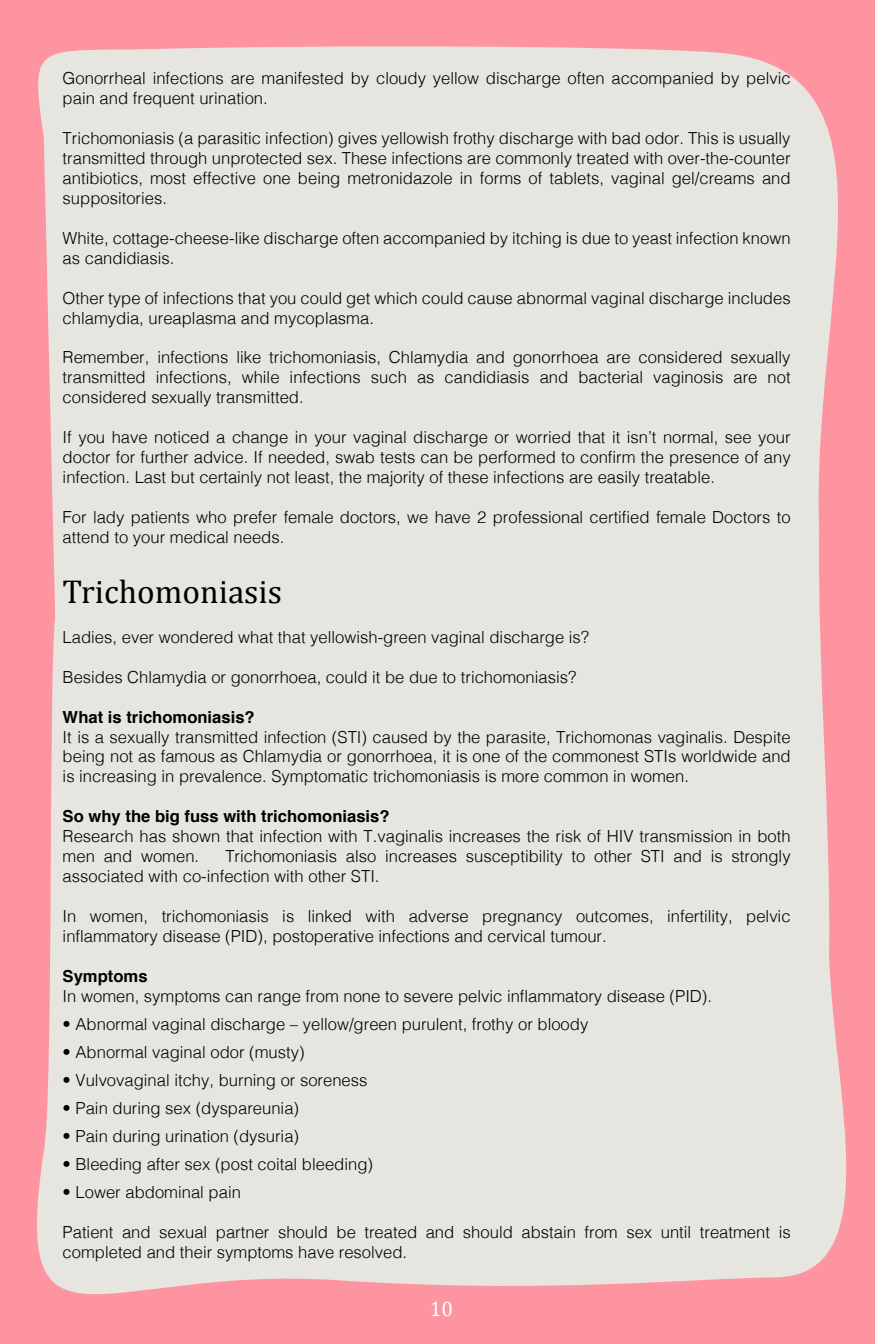
<style>
.page{position:relative;width:875px;height:1344px;background:#ff94a1}
.page>*{position:absolute;margin:0;border:0;box-sizing:border-box;transform-origin:0 0}
.t1{font:33.25px "Cambria";color:#000}
.t2{font:21px "Cambria";color:#fff}
.t3{font:300 16.62px/19.9px "Helvetica";color:#000}
.t4{font:700 16.62px "Helvetica";color:#000}
</style>
<div class="page">
<div style="left:37px;top:46px;width:810px;height:1249px;background:#e6e5df"></div>
<p class="t3" style="left:63px;top:67px;width:729px">Gonorrheal infections are manifested by cloudy yellow discharge often accompanied by pelvic pain and frequent urination.</p>
<p class="t3" style="left:63px;top:127px;width:730px;text-align:justify">Trichomoniasis (a parasitic infection) gives yellowish frothy discharge with bad odor. This is usually transmitted through unprotected sex. These infections are commonly treated with over-the-counter antibiotics, most effective one being metronidazole in forms of tablets, vaginal gel/creams and suppositories.</p>
<p class="t3" style="left:63px;top:227px;width:730px">White, cottage-cheese-like discharge often accompanied by itching is due to yeast infection known as candidiasis.</p>
<p class="t3" style="left:63px;top:287px;width:730px">Other type of infections that you could get which could cause abnormal vaginal discharge includes chlamydia, ureaplasma and mycoplasma.</p>
<p class="t3" style="left:63px;top:346px;width:730px;text-align:justify">Remember, infections like trichomoniasis, Chlamydia and gonorrhoea are considered sexually transmitted infections, while infections such as candidiasis and bacterial vaginosis are not considered sexually transmitted.</p>
<p class="t3" style="left:63px;top:426px;width:730px;text-align:justify">If you have noticed a change in your vaginal discharge or worried that it isn’t normal, see your doctor for further advice. If needed, swab tests can be performed to confirm the presence of any infection. Last but certainly not least, the majority of these infections are easily treatable.</p>
<p class="t3" style="left:63px;top:506px;width:730px">For lady patients who prefer female doctors, we have 2 professional certified female Doctors to attend to your medical needs.</p>
<h1 class="t1" style="left:63px;top:572px;width:221px">Trichomoniasis</h1>
<p class="t3" style="left:63px;top:626px;width:528px">Ladies, ever wondered what that yellowish-green vaginal discharge is?</p>
<p class="t3" style="left:63px;top:666px;width:515px">Besides Chlamydia or gonorrhoea, could it be due to trichomoniasis?</p>
<p class="t4" style="left:63px;top:703px;width:194px">What is trichomoniasis?</p>
<p class="t3" style="left:63px;top:725px;width:730px;text-align:justify">It is a sexually transmitted infection (STI) caused by the parasite, Trichomonas vaginalis. Despite being not as famous as Chlamydia or gonorrhoea, it is one of the commonest STIs worldwide and is increasing in prevalence. Symptomatic trichomoniasis is more common in women.</p>
<p class="t4" style="left:63px;top:803px;width:329px">So why the big fuss with trichomoniasis?</p>
<p class="t3" style="left:63px;top:825px;width:729px">Research has shown that infection with T.vaginalis increases the risk of HIV transmission in both men and women.</p>
<p class="t3" style="left:63px;top:845px;width:730px;text-indent:163px">Trichomoniasis also increases susceptibility to other STI and is strongly associated with co-infection with other STI.</p>
<p class="t3" style="left:63px;top:905px;width:729px">In women, trichomoniasis is linked with adverse pregnancy outcomes, infertility, pelvic inflammatory disease (PID), postoperative infections and cervical tumour.</p>
<p class="t4" style="left:63px;top:963px;width:86px">Symptoms</p>
<p class="t3" style="left:63px;top:985px;width:651px">In women, symptoms can range from none to severe pelvic inflammatory disease (PID).</p>
<p class="t3" style="left:63px;top:1013px;width:527px">• Abnormal vaginal discharge – yellow/green purulent, frothy or bloody</p>
<p class="t3" style="left:63px;top:1041px;width:244px">• Abnormal vaginal odor (musty)</p>
<p class="t3" style="left:63px;top:1069px;width:306px">• Vulvovaginal itchy, burning or soreness</p>
<p class="t3" style="left:63px;top:1097px;width:238px">• Pain during sex (dyspareunia)</p>
<p class="t3" style="left:63px;top:1125px;width:238px">• Pain during urination (dysuria)</p>
<p class="t3" style="left:63px;top:1153px;width:312px">• Bleeding after sex (post coital bleeding)</p>
<p class="t3" style="left:63px;top:1181px;width:180px">• Lower abdominal pain</p>
<p class="t3" style="left:63px;top:1221px;width:730px">Patient and sexual partner should be treated and should abstain from sex until treatment is completed and their symptoms have resolved.</p>
<p class="t2" style="left:430px;top:1297px;width:25px">10</p>
</div>
